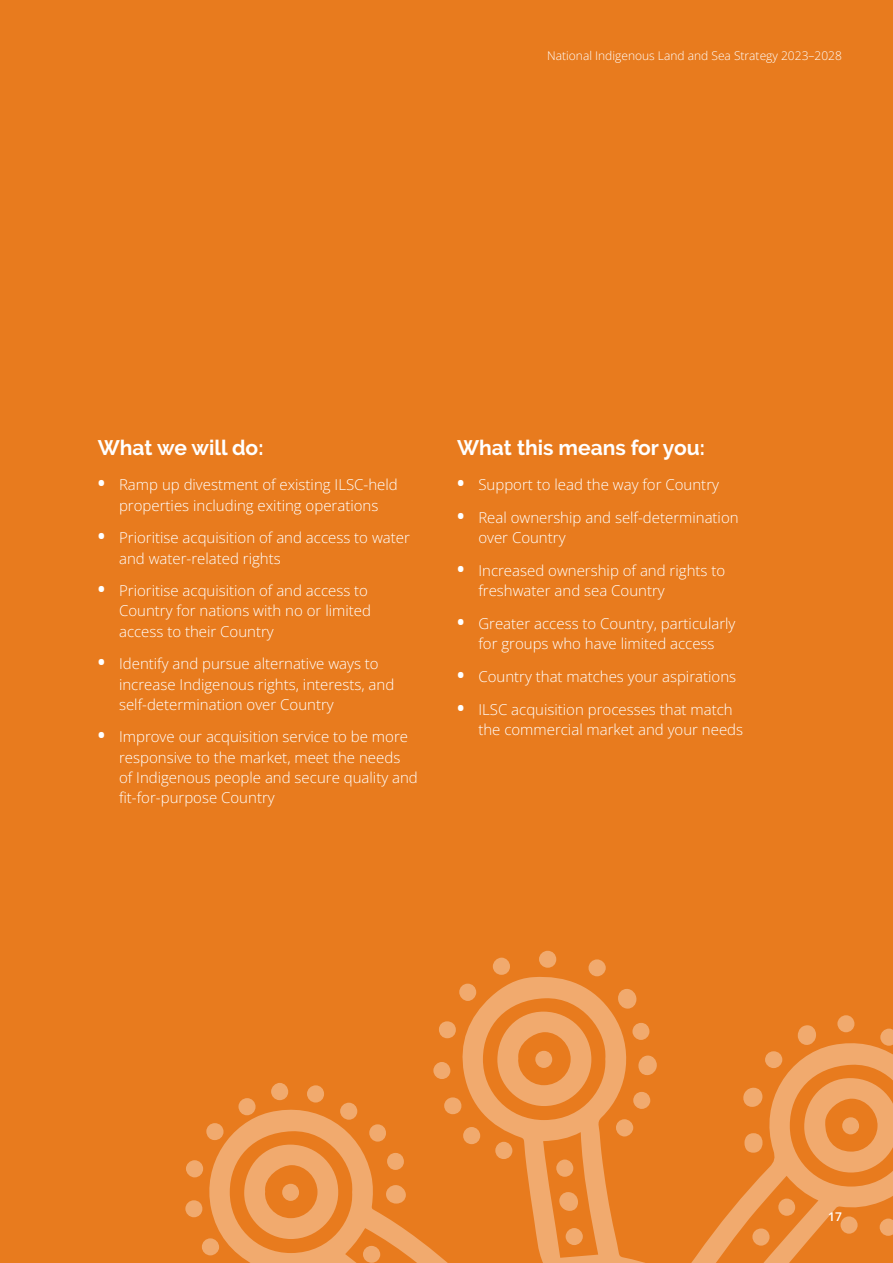
<style>
.page{position:relative;width:893px;height:1263px;background:#e87b1e}
.page>*{position:absolute;margin:0;border:0;box-sizing:border-box;transform-origin:0 0}
.t1{font:700 21px "Raleway";color:#fff}
.t2{font:15px/20.1px "Open Sans";color:#fff}
.t3{font:12px "Open Sans";color:#fff}
.t4{font:600 12px "Open Sans";color:#fff}
.s1{font-weight:700;font-size:19.5px}
</style>
<div class="page">
<svg style="left:186px;top:975px;width:707px;height:288px"></svg>
<div style="left:743px;top:1088px;width:19px;height:19px;background:#f1aa6e;border-radius:50%"></div>
<div style="left:386px;top:1185px;width:20px;height:18px;background:#f1aa6e;border-radius:50%"></div>
<div style="left:618px;top:989px;width:18px;height:20px;background:#f1aa6e;border-radius:50%"></div>
<div style="left:798px;top:1025px;width:18px;height:20px;background:#f1aa6e;border-radius:50%"></div>
<div style="left:744px;top:1133px;width:18px;height:20px;background:#f1aa6e;border-radius:50%"></div>
<div style="left:638px;top:1055px;width:19px;height:20px;background:#f1aa6e;border-radius:50%"></div>
<div style="left:493px;top:957px;width:17px;height:18px;background:#f1aa6e;border-radius:50%"></div>
<svg style="left:880px;top:1218px;width:13px;height:18px"></svg>
<div style="left:186px;top:1160px;width:17px;height:17px;background:#f1aa6e;border-radius:50%"></div>
<div style="left:495px;top:1142px;width:17px;height:17px;background:#f1aa6e;border-radius:50%"></div>
<div style="left:307px;top:1085px;width:17px;height:17px;background:#f1aa6e;border-radius:50%"></div>
<div style="left:206px;top:1123px;width:18px;height:17px;background:#f1aa6e;border-radius:50%"></div>
<div style="left:616px;top:1119px;width:17px;height:18px;background:#f1aa6e;border-radius:50%"></div>
<div style="left:369px;top:1124px;width:17px;height:18px;background:#f1aa6e;border-radius:50%"></div>
<div style="left:271px;top:1083px;width:17px;height:17px;background:#f1aa6e;border-radius:50%"></div>
<div style="left:840px;top:1216px;width:18px;height:18px;background:#f1aa6e;border-radius:50%"></div>
<div style="left:539px;top:951px;width:17px;height:17px;background:#f1aa6e;border-radius:50%"></div>
<div style="left:463px;top:1127px;width:17px;height:17px;background:#f1aa6e;border-radius:50%"></div>
<div style="left:444px;top:1097px;width:17px;height:17px;background:#f1aa6e;border-radius:50%"></div>
<div style="left:459px;top:983px;width:17px;height:18px;background:#f1aa6e;border-radius:50%"></div>
<div style="left:340px;top:1102px;width:17px;height:18px;background:#f1aa6e;border-radius:50%"></div>
<div style="left:238px;top:1098px;width:18px;height:17px;background:#f1aa6e;border-radius:50%"></div>
<svg style="left:880px;top:1028px;width:13px;height:18px"></svg>
<div style="left:765px;top:1051px;width:17px;height:17px;background:#f1aa6e;border-radius:50%"></div>
<div style="left:202px;top:1238px;width:17px;height:17px;background:#f1aa6e;border-radius:50%"></div>
<div style="left:632px;top:1023px;width:17px;height:17px;background:#f1aa6e;border-radius:50%"></div>
<div style="left:433px;top:1062px;width:17px;height:17px;background:#f1aa6e;border-radius:50%"></div>
<div style="left:633px;top:1092px;width:17px;height:17px;background:#f1aa6e;border-radius:50%"></div>
<div style="left:185px;top:1200px;width:17px;height:17px;background:#f1aa6e;border-radius:50%"></div>
<div style="left:837px;top:1015px;width:17px;height:17px;background:#f1aa6e;border-radius:50%"></div>
<div style="left:588px;top:959px;width:18px;height:17px;background:#f1aa6e;border-radius:50%"></div>
<div style="left:387px;top:1153px;width:17px;height:17px;background:#f1aa6e;border-radius:50%"></div>
<div style="left:439px;top:1021px;width:17px;height:17px;background:#f1aa6e;border-radius:50%"></div>
<svg style="left:804px;top:1078px;width:89px;height:95px"></svg>
<svg style="left:497px;top:1011px;width:94px;height:95px"></svg>
<svg style="left:244px;top:1144px;width:95px;height:95px"></svg>
<div style="left:752px;top:1228px;width:17px;height:18px;background:#f1aa6e;border-radius:50%"></div>
<div style="left:778px;top:1198px;width:17px;height:18px;background:#f1aa6e;border-radius:50%"></div>
<div style="left:363px;top:1246px;width:17px;height:17px;background:#f1aa6e;border-radius:50%"></div>
<div style="left:559px;top:1192px;width:19px;height:19px;background:#f1aa6e;border-radius:9px"></div>
<div style="left:556px;top:1159px;width:17px;height:18px;background:#f1aa6e;border-radius:50%"></div>
<div style="left:566px;top:1228px;width:17px;height:17px;background:#f1aa6e;border-radius:50%"></div>
<div style="left:842px;top:1117px;width:17px;height:17px;background:#f1aa6e;border-radius:50%"></div>
<div style="left:535px;top:1051px;width:17px;height:17px;background:#f1aa6e;border-radius:50%"></div>
<div style="left:282px;top:1184px;width:17px;height:17px;background:#f1aa6e;border-radius:50%"></div>
<p class="t3" style="left:547px;top:48px;width:296px">National Indigenous Land and Sea Strategy 2023–2028</p>
<h1 class="t1" style="left:98px;top:436px;width:167px">What we will do:</h1>
<p class="t2" style="left:98px;top:475px;width:301px;text-align:center"><span class="s1">•</span> Ramp up divestment of existing ILSC-held properties including exiting operations</p>
<p class="t2" style="left:119px;top:527px;width:292px;text-indent:-21px"><span class="s1">•</span> Prioritise acquisition of and access to water and water-related rights</p>
<p class="t2" style="left:119px;top:580px;width:253px;text-indent:-21px"><span class="s1">•</span> Prioritise acquisition of and access to<br>Country for nations with no or limited access to their Country</p>
<p class="t2" style="left:119px;top:653px;width:277px;text-indent:-21px"><span class="s1">•</span> Identify and pursue alternative ways to increase Indigenous rights, interests, and self-determination over Country</p>
<p class="t2" style="left:119px;top:727px;width:300px;text-indent:-21px"><span class="s1">•</span> Improve our acquisition service to be more responsive to the market, meet the needs<br>of Indigenous people and secure quality and fit-for-purpose Country</p>
<h1 class="t1" style="left:457px;top:436px;width:249px">What this means for you:</h1>
<p class="t2" style="left:457px;top:475px;width:263px"><span class="s1">•</span> Support to lead the way for Country</p>
<p class="t2" style="left:478px;top:507px;width:262px;text-indent:-21px"><span class="s1">•</span> Real ownership and self-determination over Country</p>
<p class="t2" style="left:478px;top:560px;width:248px;text-indent:-21px"><span class="s1">•</span> Increased ownership of and rights to freshwater and sea Country</p>
<p class="t2" style="left:457px;top:613px;width:280px;text-align:center"><span class="s1">•</span> Greater access to Country, particularly for groups who have limited access</p>
<p class="t2" style="left:457px;top:666px;width:281px"><span class="s1">•</span> Country that matches your aspirations</p>
<p class="t2" style="left:478px;top:699px;width:266px;text-indent:-21px"><span class="s1">•</span> ILSC acquisition processes that match the commercial market and your needs</p>
<p class="t4" style="left:828px;top:1208px;width:15px">17</p>
</div>
